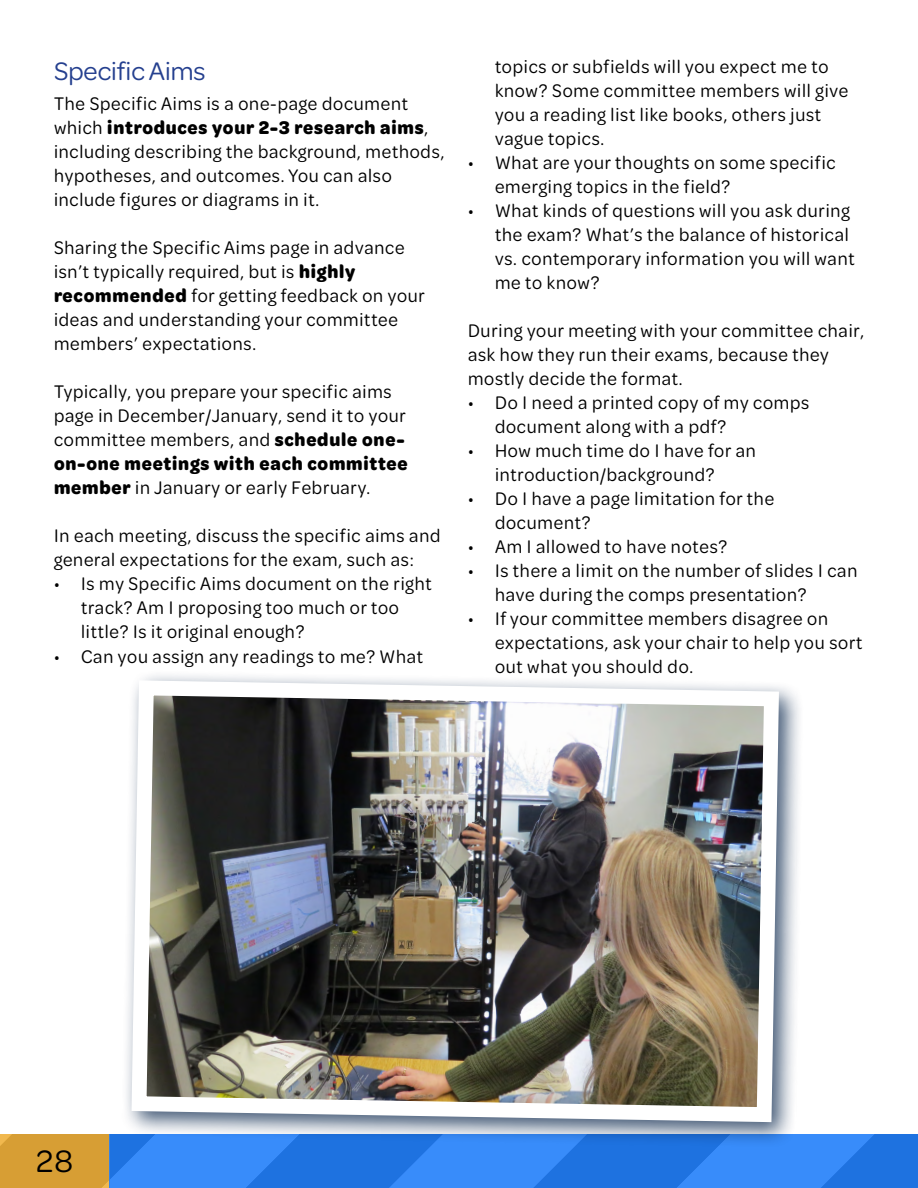
<style>
.page{position:relative;width:918px;height:1188px;background:#fff}
.page>*{position:absolute;margin:0;border:0;box-sizing:border-box;transform-origin:0 0}
.t1{font:33px "Omnes";color:#000}
.t2{font:27px "Omnes";color:#25408f}
.t3{font:19.5px/24px "Omnes Semi Cond";letter-spacing:.04em;color:#000}
.s1{font-weight:700}
</style>
<div class="page">
<div style="left:0;top:1134px;width:109px;height:54px;background:#d79e34"></div>
<div style="left:109px;top:1134px;width:809px;height:54px;background:linear-gradient(to bottom,#2b7fed,#2c80ee)"></div>
<div style="left:121px;top:670px;width:684px;height:479px;background:#022047;opacity:.75"></div>
<img style="left:124px;top:673px;width:663px;height:457px">
<h2 class="t2" style="left:54px;top:53px;width:153px">Specific Aims</h2>
<p class="t3" style="left:54px;top:91px;width:392px">The Specific Aims is a one-page document which <span class="s1">introduces your 2-3 research aims</span>, including describing the background, methods, hypotheses, and outcomes. You can also include figures or diagrams in it.</p>
<p class="t3" style="left:54px;top:235px;width:373px">Sharing the Specific Aims page in advance isn’t typically required, but is <span class="s1">highly recommended</span> for getting feedback on your ideas and understanding your committee members’ expectations.</p>
<p class="t3" style="left:54px;top:379px;width:355px">Typically, you prepare your specific aims page in December/January, send it to your committee members, and <span class="s1">schedule one&shy;on-one meetings with each committee member</span> in January or early February.</p>
<p class="t3" style="left:54px;top:523px;width:388px">In each meeting, discuss the specific aims and general expectations for the exam, such as:</p>
<p class="t3" style="left:81px;top:571px;width:352px;text-indent:-27px">• Is my Specific Aims document on the right track? Am I proposing too much or too little? Is it original enough?</p>
<p class="t3" style="left:54px;top:643px;width:371px">• Can you assign any readings to me? What</p>
<p class="t3" style="left:495px;top:53px;width:355px">topics or subfields will you expect me to know? Some committee members will give you a reading list like books, others just vague topics.</p>
<p class="t3" style="left:495px;top:149px;width:342px;text-indent:-27px">• What are your thoughts on some specific emerging topics in the field?</p>
<p class="t3" style="left:495px;top:197px;width:361px;text-indent:-27px">• What kinds of questions will you ask during the exam? What’s the balance of historical vs. contemporary information you will want me to know?</p>
<p class="t3" style="left:468px;top:317px;width:398px">During your meeting with your committee chair, ask how they run their exams, because they mostly decide the format.</p>
<p class="t3" style="left:495px;top:389px;width:316px;text-indent:-27px">• Do I need a printed copy of my comps document along with a pdf?</p>
<p class="t3" style="left:495px;top:437px;width:262px;text-indent:-27px">• How much time do I have for an introduction/background?</p>
<p class="t3" style="left:495px;top:485px;width:281px;text-indent:-27px">• Do I have a page limitation for the document?</p>
<p class="t3" style="left:468px;top:533px;width:261px">• Am I allowed to have notes?</p>
<p class="t3" style="left:495px;top:557px;width:364px;text-indent:-27px">• Is there a limit on the number of slides I can have during the comps presentation?</p>
<p class="t3" style="left:495px;top:605px;width:369px;text-indent:-27px">• If your committee members disagree on expectations, ask your chair to help you sort out what you should do.</p>
<h1 class="t1" style="left:36px;top:1139px;width:38px">28</h1>
</div>
